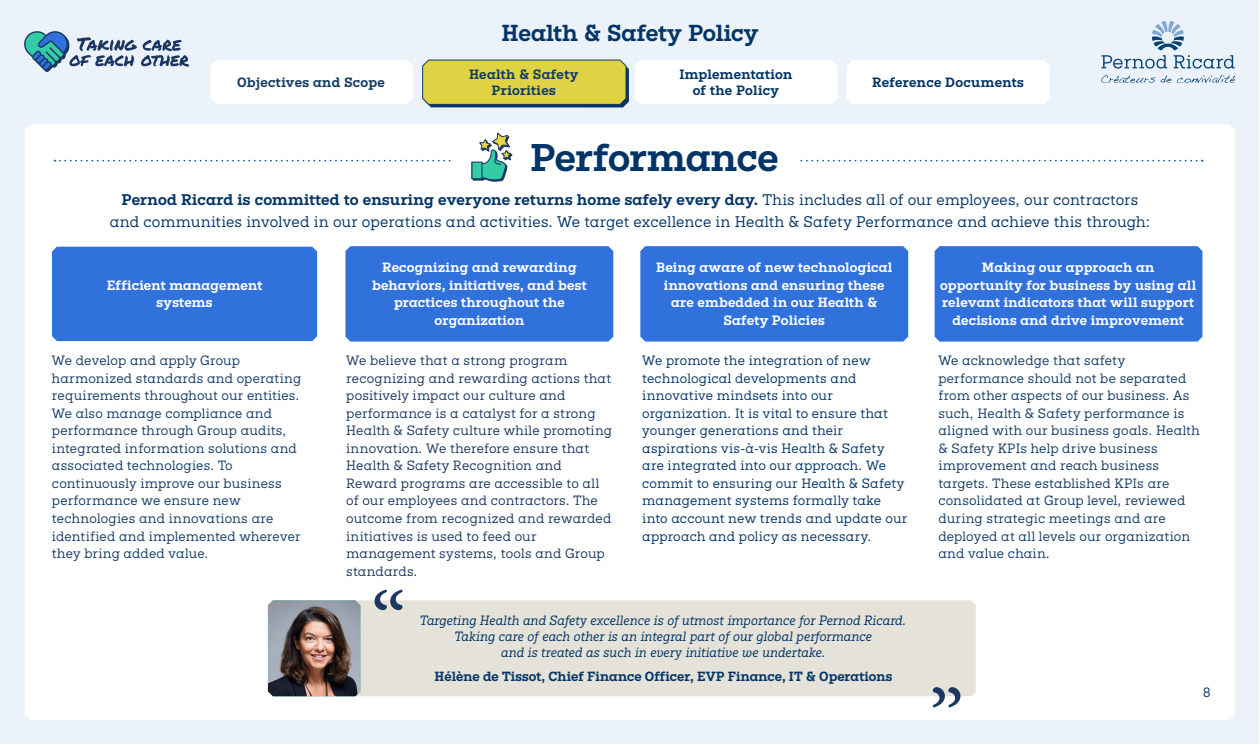
<style>
.page{position:relative;width:1260px;height:745px;background:#fff}
.page>*{position:absolute;margin:0;border:0;box-sizing:border-box;transform-origin:0 0}
.t1{font:89.25px "Minion Pro";color:#1c3861}
.t2{font:87.5px "Minion Pro";color:#1c3861}
._03_Running_Heads{font:700 35px "Pernod Ricard";letter-spacing:-.01em;color:#023466}
.t3{font:700 21px "Pernod Ricard";color:#023466}
._13_New_Body{font:14px/21px "Pernod Ricard";letter-spacing:.01em;color:#023466;text-align:center}
._13_New_Body-2{font:12.25px/17.5px "Pernod Ricard";letter-spacing:.015em;color:#123b66}
._13_New_Body-3{font:12.25px/17.5px "Pernod Ricard";letter-spacing:.015em;color:#1b3761}
._13_New_Body-4{font:12.25px/17.5px "Pernod Ricard";letter-spacing:.015em;color:#023466}
._13_New_Body-5{font:700 12.25px/17.5px "Pernod Ricard";letter-spacing:.02em;color:#fff;text-align:center}
._13_New_Body-6{font:italic 12.25px/15.8px "Pernod Ricard";letter-spacing:.01em;color:#023466;text-align:center}
.t4{font:700 12.25px/15.8px "Pernod Ricard";letter-spacing:.025em;color:#023466;text-align:center}
.t5{font:700 12.25px/15.8px "Pernod Ricard";letter-spacing:.03em;color:#123b66;text-align:center}
._13_New_Body-7{font:700 12.08px "Pernod Ricard";letter-spacing:.005em;color:#023466}
.s1{font-weight:700}
</style>
<div class="page">
<div style="left:1px;top:1px;width:1258px;height:742px;background:#ebf2fa"></div>
<div style="left:25px;top:124px;width:1210px;height:595px;background:#fff"></div>
<svg style="left:1101px;top:21px;width:134px;height:48px"></svg>
<svg style="left:1101px;top:75px;width:134px;height:8px"></svg>
<div style="left:210px;top:60px;width:203px;height:44px;background:#fff"></div>
<svg style="left:422px;top:59px;width:416px;height:48px;background:#e2e0a5"></svg>
<div style="left:847px;top:60px;width:203px;height:44px;background:#fff"></div>
<svg style="left:24px;top:31px;width:165px;height:41px"></svg>
<div style="left:52px;top:246px;width:265px;height:95px;background:#3171dc"></div>
<div style="left:345px;top:246px;width:268px;height:95px;background:#3171dc"></div>
<div style="left:935px;top:246px;width:267px;height:95px;background:#3171dc"></div>
<div style="left:640px;top:246px;width:268px;height:95px;background:#3171dc"></div>
<div style="left:360px;top:600px;width:616px;height:95px;background:#e4e2d9"></div>
<img style="left:268px;top:600px;width:92px;height:95px">
<div style="left:452px;top:132px;width:79px;height:57px;background:#fff"></div>
<div style="left:55px;top:132px;width:1148px;height:50px;background:#fff"></div>
<h3 class="t3" style="left:501px;top:19px;width:259px">Health &amp; Safety Policy</h3>
<p class="t5" style="left:469px;top:66px;width:111px">Health &amp; Safety<br>Priorities</p>
<p class="t5" style="left:237px;top:74px;width:149px">Objectives and Scope</p>
<p class="t4" style="left:679px;top:66px;width:115px">Implementation of the Policy</p>
<p class="t4" style="left:872px;top:74px;width:153px">Reference Documents</p>
<p class="_03_Running_Heads" style="left:530px;top:134px;width:250px">Performance</p>
<p class="_13_New_Body" style="left:110px;top:190px;width:1042px"><span class="s1">Pernod Ricard is committed to ensuring everyone returns home safely every day.</span> This includes all of our employees, our contractors and communities involved in our operations and activities. We target excellence in Health &amp; Safety Performance and achieve this through:</p>
<p class="_13_New_Body-5" style="left:107px;top:276px;width:157px">Efficient management systems</p>
<p class="_13_New_Body-2" style="left:52px;top:352px;width:251px">We develop and apply Group harmonized standards and operating requirements throughout our entities.<br>We also manage compliance and performance through Group audits, integrated information solutions and associated technologies. To continuously improve our business performance we ensure new technologies and innovations are identified and implemented wherever they bring added value.</p>
<p class="_13_New_Body-5" style="left:372px;top:259px;width:216px">Recognizing and rewarding behaviors, initiatives, and best practices throughout the organization</p>
<p class="_13_New_Body-3" style="left:346px;top:352px;width:267px">We believe that a strong program recognizing and rewarding actions that positively impact our culture and performance is a catalyst for a strong Health &amp; Safety culture while promoting innovation. We therefore ensure that Health &amp; Safety Recognition and Reward programs are accessible to all of our employees and contractors. The outcome from recognized and rewarded initiatives is used to feed our management systems, tools and Group standards.</p>
<p class="t1" style="left:371px;top:564px;width:37px">“</p>
<p class="_13_New_Body-5" style="left:656px;top:259px;width:238px">Being aware of new technological innovations and ensuring these are embedded in our Health &amp;<br>Safety Policies</p>
<p class="_13_New_Body-4" style="left:642px;top:352px;width:267px">We promote the integration of new technological developments and innovative mindsets into our organization. It is vital to ensure that younger generations and their aspirations vis-à-vis Health &amp; Safety are integrated into our approach. We commit to ensuring our Health &amp; Safety management systems formally take into account new trends and update our approach and policy as necessary.</p>
<p class="_13_New_Body-6" style="left:420px;top:612px;width:488px">Targeting Health and Safety excellence is of utmost importance for Pernod Ricard.<br>Taking care of each other is an integral part of our global performance<br>and is treated as such in every initiative we undertake.</p>
<p class="_13_New_Body-7" style="left:435px;top:668px;width:459px">Hélène de Tissot, Chief Finance Officer, EVP Finance, IT &amp; Operations</p>
<p class="_13_New_Body-5" style="left:940px;top:259px;width:258px">Making our approach an opportunity for business by using all relevant indicators that will support decisions and drive improvement</p>
<p class="_13_New_Body-2" style="left:938px;top:352px;width:263px">We acknowledge that safety performance should not be separated from other aspects of our business. As such, Health &amp; Safety performance is aligned with our business goals. Health &amp; Safety KPIs help drive business improvement and reach business targets. These established KPIs are consolidated at Group level, reviewed during strategic meetings and are deployed at all levels our organization and value chain.</p>
<p class="t2" style="left:929px;top:662px;width:37px">”</p>
<p class="_13_New_Body-4" style="left:1203px;top:683px;width:9px">8<sup>8</sup></p>
</div>
